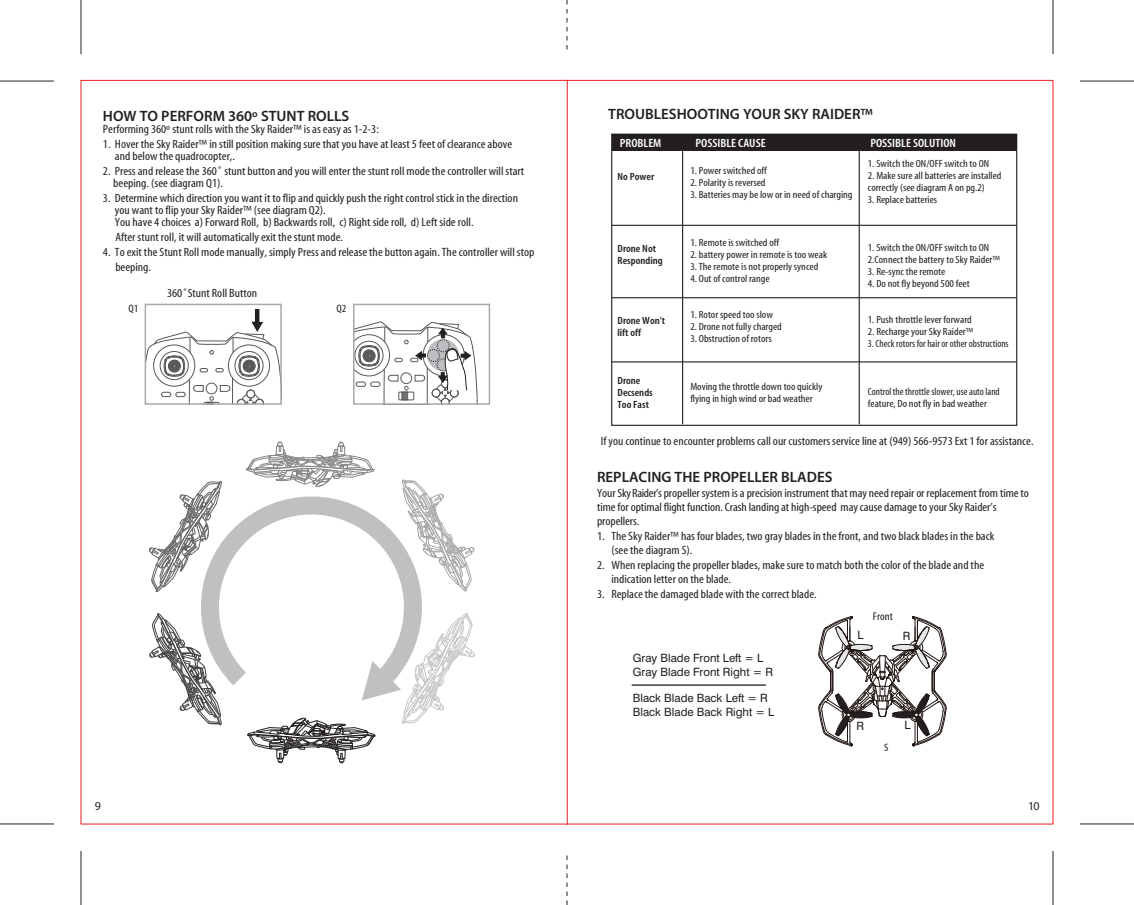
<style>
.page{position:relative;width:1134px;height:905px;background:#fff}
.page>*{position:absolute;margin:0;border:0;box-sizing:border-box;transform-origin:0 0}
.t1{font:15px "Myriad MM 565 600";color:#231f20}
.t2{font:12px/12px "Myriad MM 400 300";color:#231f20;scale:1.1 1}
.t3{font:12px "Myriad MM 565 300";color:#fff;scale:1.1 1}
.t4{font:12px "Myriad Pro";color:#231f20}
.t5{font:11.4px/13.4px "Swiss 721 BT";color:#231f20}
.t6{font:11.1px "Myriad MM 400 300";color:#231f20;scale:1.1 1}
.t7{font:10.8px "Myriad MM 400 300";color:#231f20;scale:1.1 1}
.t8{font:10.5px/12px "Myriad MM 400 300";color:#231f20;scale:1.1 1}
.t9{font:10.5px/12px "Myriad MM 400 300";color:#231f20}
.t10{font:10.5px/12px "Myriad MM 565 300";color:#231f20;scale:1.1 1}
</style>
<div class="page">
<div style="left:353px;top:304px;width:137px;height:101px;border:2px solid #a8a9ad"></div>
<hr style="left:0;top:81px;width:54px;height:1px;background:#231f20">
<hr style="left:81px;top:0;width:1px;height:54px;background:#231f20">
<hr style="left:1053px;top:0;width:1px;height:54px;background:#231f20">
<hr style="left:1080px;top:81px;width:54px;height:1px;background:#231f20">
<svg style="left:567px;top:0;width:1px;height:50px"></svg>
<hr style="left:1080px;top:823px;width:54px;height:1px;background:#231f20">
<hr style="left:1053px;top:850px;width:1px;height:54px;background:#231f20">
<hr style="left:81px;top:850px;width:1px;height:54px;background:#231f20">
<hr style="left:0;top:823px;width:54px;height:1px;background:#231f20">
<svg style="left:567px;top:855px;width:1px;height:49px"></svg>
<svg style="left:354px;top:321px;width:125px;height:84px"></svg>
<svg style="left:201px;top:496px;width:221px;height:204px"></svg>
<hr style="left:632px;top:684px;width:134px;height:1px;background:#231f20">
<div style="left:612px;top:134px;width:405px;height:17px;background:#231f20"></div>
<hr style="left:612px;top:225px;width:405px;height:1px;background:#231f20">
<hr style="left:612px;top:297px;width:405px;height:1px;background:#231f20">
<hr style="left:612px;top:361px;width:405px;height:1px;background:#231f20">
<div style="left:611px;top:134px;width:406px;height:292px;border:1px solid #231f20"></div>
<hr style="left:682px;top:148px;width:1px;height:276px;background:#231f20">
<hr style="left:859px;top:148px;width:1px;height:276px;background:#231f20">
<svg style="left:818px;top:616px;width:129px;height:130px"></svg>
<svg style="left:148px;top:309px;width:131px;height:93px"></svg>
<div style="left:145px;top:304px;width:137px;height:101px;border:2px solid #a8a9ad"></div>
<svg style="left:247px;top:717px;width:128px;height:47px"></svg>
<svg style="left:402px;top:613px;width:73px;height:110px"></svg>
<svg style="left:402px;top:479px;width:72px;height:112px"></svg>
<svg style="left:246px;top:441px;width:128px;height:46px"></svg>
<svg style="left:149px;top:481px;width:73px;height:110px"></svg>
<svg style="left:149px;top:613px;width:73px;height:112px"></svg>
<hr style="left:567px;top:80px;width:1px;height:744px;background:#ee1d23">
<p class="t1" style="left:103px;top:108px;width:248px">HOW TO PERFORM 360º STUNT ROLLS</p>
<p class="t2" style="left:103px;top:123px;width:252px">Performing 360º stunt rolls with the Sky Raider™ is as easy as 1-2-3:</p>
<p class="t2" style="left:115px;top:138px;width:363px;text-indent:-12px">1. Hover the Sky Raider™ in still position making sure that you have at least 5 feet of clearance above and below the quadrocopter,.</p>
<p class="t2" style="left:113px;top:165px;width:375px;text-indent:-10px">2. Press and release the 360˚ stunt button and you will enter the stunt roll mode the controller will start beeping. (see diagram Q1).</p>
<p class="t2" style="left:115px;top:192px;width:368px;text-indent:-12px">3. Determine which direction you want it to flip and quickly push the right control stick in the direction you want to flip your Sky Raider™ (see diagram Q2).<br>You have 4 choices a) Forward Roll, b) Backwards roll, c) Right side roll, d) Left side roll.</p>
<p class="t2" style="left:115px;top:231px;width:208px">After stunt roll, it will automatically exit the stunt mode.</p>
<p class="t2" style="left:115px;top:245px;width:382px;line-height:15px;text-indent:-12px">4. To exit the Stunt Roll mode manually, simply Press and release the button again. The controller will stop beeping.</p>
<p class="t2" style="left:167px;top:288px;width:83px">360˚Stunt Roll Button</p>
<p class="t7" style="left:128px;top:303px;width:10px">Q1</p>
<p class="t7" style="left:336px;top:303px;width:10px">Q2</p>
<p class="t1" style="left:608px;top:107px;width:266px">TROUBLESHOOTING YOUR SKY RAIDER™</p>
<p class="t3" style="left:620px;top:137px;width:39px">PROBLEM</p>
<p class="t3" style="left:696px;top:137px;width:65px">POSSIBLE CAUSE</p>
<p class="t3" style="left:870px;top:137px;width:79px">POSSIBLE SOLUTION</p>
<p class="t10" style="left:618px;top:171px;width:35px">No Power</p>
<p class="t8" style="left:868px;top:158px;width:112px">1. Switch the ON/OFF switch to ON</p>
<p class="t8" style="left:868px;top:170px;width:123px">2. Make sure all batteries are installed correctly (see diagram A on pg.2)</p>
<p class="t8" style="left:868px;top:194px;width:65px">3. Replace batteries</p>
<p class="t8" style="left:868px;top:242px;width:122px">1. Switch the ON/OFF switch to ON<br>2.Connect the battery to Sky Raider™</p>
<p class="t8" style="left:868px;top:266px;width:72px">3. Re-sync the remote</p>
<p class="t8" style="left:868px;top:278px;width:94px">4. Do not fly beyond 500 feet</p>
<p class="t8" style="left:868px;top:314px;width:96px">1. Push throttle lever forward</p>
<p class="t8" style="left:868px;top:326px;width:97px">2. Recharge your Sky Raider™</p>
<p class="t9" style="left:868px;top:338px;width:142px">3. Check rotors for hair or other obstructions</p>
<p class="t8" style="left:690px;top:165px;width:71px">1. Power switched off</p>
<p class="t8" style="left:690px;top:177px;width:70px">2. Polarity is reversed</p>
<p class="t8" style="left:690px;top:189px;width:149px">3. Batteries may be low or in need of charging</p>
<p class="t8" style="left:690px;top:237px;width:82px">1. Remote is switched off</p>
<p class="t8" style="left:690px;top:249px;width:126px">2. battery power in remote is too weak</p>
<p class="t8" style="left:690px;top:261px;width:118px">3. The remote is not properly synced</p>
<p class="t8" style="left:690px;top:273px;width:74px">4. Out of control range</p>
<p class="t8" style="left:690px;top:309px;width:77px">1. Rotor speed too slow</p>
<p class="t8" style="left:690px;top:321px;width:85px">2. Drone not fully charged</p>
<p class="t8" style="left:690px;top:333px;width:75px">3. Obstruction of rotors</p>
<p class="t10" style="left:618px;top:243px;width:43px">Drone Not<br>Responding</p>
<p class="t10" style="left:618px;top:315px;width:45px">Drone Won’t lift off</p>
<p class="t10" style="left:618px;top:375px;width:34px">Drone<br>Decsends<br>Too Fast</p>
<p class="t8" style="left:690px;top:381px;width:122px">Moving the throttle down too quickly flying in high wind or bad weather</p>
<p class="t9" style="left:868px;top:386px;width:133px">Control the throttle slower, use auto land feature, Do not fly in bad weather</p>
<p class="t2" style="left:601px;top:435px;width:395px">If you continue to encounter problems call our customers service line at (949) 566-9573 Ext 1 for assistance.</p>
<p class="t1" style="left:597px;top:470px;width:237px">REPLACING THE PROPELLER BLADES</p>
<p class="t2" style="left:597px;top:486px;width:394px;line-height:14.4px">Your Sky Raider’s propeller system is a precision instrument that may need repair or replacement from time to time for optimal flight function. Crash landing at high-speed may cause damage to your Sky Raider’s propellers.</p>
<p class="t2" style="left:611px;top:529px;width:350px;line-height:14.4px;text-indent:-14px">1. The Sky Raider™ has four blades, two gray blades in the front, and two black blades in the back (see the diagram S).</p>
<p class="t2" style="left:611px;top:558px;width:340px;line-height:14.4px;text-indent:-14px">2. When replacing the propeller blades, make sure to match both the color of the blade and the indication letter on the blade.</p>
<p class="t2" style="left:597px;top:588px;width:201px">3. Replace the damaged blade with the correct blade.</p>
<p class="t5" style="left:633px;top:651px;width:142px">Gray Blade Front Left = L<br>Gray Blade Front Right = R</p>
<p class="t5" style="left:633px;top:691px;width:143px">Black Blade Back Left = R<br>Black Blade Back Right = L</p>
<p class="t5" style="left:858px;top:628px;width:8px">L</p>
<p class="t6" style="left:873px;top:611px;width:20px">Front</p>
<p class="t5" style="left:903px;top:628px;width:9px">R</p>
<p class="t5" style="left:857px;top:719px;width:9px">R</p>
<p class="t5" style="left:905px;top:718px;width:8px">L</p>
<p class="t7" style="left:884px;top:742px;width:5px">S</p>
<p class="t4" style="left:95px;top:799px;width:8px">9</p>
<p class="t4" style="left:1028px;top:799px;width:13px">10</p>
</div>
